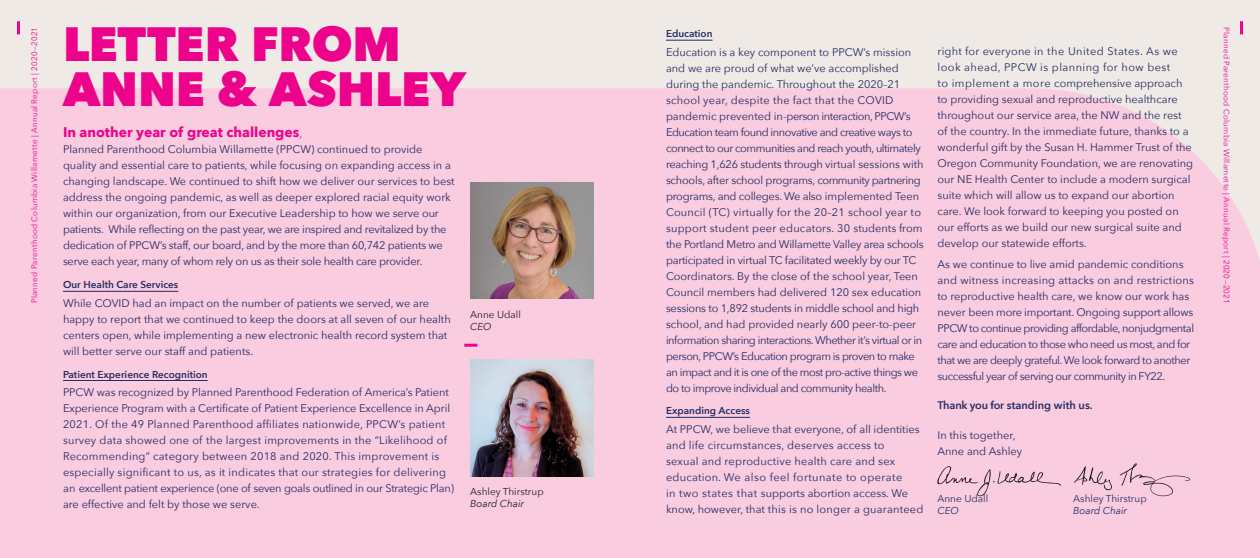
<style>
.page{position:relative;width:1260px;height:558px;background:#fff}
.page>*{position:absolute;margin:0;border:0;box-sizing:border-box;transform-origin:0 0}
.t1{font:800 48px/45px "Avenir Next";letter-spacing:-.005em;color:#ed028c}
.body{font:700 14px "Avenir Next";color:#ed028c}
.body-2{font:11px/16px "Avenir Next";color:#242c64}
.body-3{font:11px/16px "Avenir Next";letter-spacing:-.02em;color:#242c64}
.body-4{font:11px/16px "Avenir Next";letter-spacing:-.04em;color:#242c64}
.body-5{font:11px/16px "Avenir Next";letter-spacing:.02em;color:#242c64}
.body-6{font:600 11px "Avenir Next";color:#242c64}
.subhead{font:600 10px "Avenir Next";color:#242c64}
.t2{font:10px/12px "Avenir Next";color:#231f20}
.t3{font:10px/12px "Avenir Next";color:#242c64}
.subhead_vertical{font:8px "Avenir Next";letter-spacing:.03em;color:#ed028c}
.s1{font-weight:400;font-size:11px}
.s2{font-style:italic}
</style>
<div class="page">
<div style="left:0;top:0;width:1260px;height:351px;background:#efeae5"></div>
<div style="left:0;top:88px;width:1260px;height:470px;background:#f9ccdf"></div>
<svg style="left:73px;top:79px;width:18px;height:16px"></svg>
<svg style="left:278px;top:79px;width:19px;height:16px"></svg>
<hr style="left:63px;top:291px;width:115px;height:1px;background:#242c64">
<hr style="left:63px;top:380px;width:145px;height:1px;background:#242c64">
<hr style="left:666px;top:40px;width:47px;height:1px;background:#242c64">
<hr style="left:666px;top:417px;width:84px;height:1px;background:#242c64">
<svg style="left:464px;top:344px;width:13px;height:3px"></svg>
<img style="left:470px;top:183px;width:124px;height:116px">
<img style="left:470px;top:359px;width:124px;height:117px">
<svg style="left:1240px;top:21px;width:3px;height:13px"></svg>
<svg style="left:17px;top:21px;width:3px;height:13px"></svg>
<img style="left:937px;top:465px;width:124px;height:31px">
<img style="left:1073px;top:463px;width:117px;height:35px">
<p class="subhead_vertical" style="left:27px;top:303px;width:278px;rotate:-90deg">Planned Parenthood Columbia Willamette | Annual Report | 2020—2021</p>
<p class="t1" style="left:63px;top:21px;width:405px">LETTER FROM<br>ANNE &amp; ASHLEY</p>
<p class="subhead_vertical" style="left:1233px;top:27px;width:278px;rotate:90deg">Planned Parenthood Columbia Willamette | Annual Report | 2020—2021</p>
<p class="subhead" style="left:666px;top:25px;width:48px">Education</p>
<p class="body-3" style="left:666px;top:43px;width:259px">Education is a key component to PPCW’s mission and we are proud of what we’ve accomplished during the pandemic. Throughout the 2020–21 school year, despite the fact that the COVID pandemic prevented in-person interaction, PPCW’s Education team found innovative and creative ways to connect to our communities and reach youth, ultimately reaching 1,626 students through virtual sessions with schools, after school programs, community partnering programs, and colleges. We also implemented Teen Council (TC) virtually for the 20–21 school year to support student peer educators. 30 students from the Portland Metro and Willamette Valley area schools participated in virtual TC facilitated weekly by our TC Coordinators. By the close of the school year, Teen Council members had delivered 120 sex education sessions to 1,892 students in middle school and high school, and had provided nearly 600 peer-to-peer information sharing interactions. Whether it’s virtual or in person, PPCW’s Education program is proven to make an impact and it is one of the most pro-active things we do to improve individual and community health.</p>
<p class="subhead" style="left:666px;top:402px;width:86px">Expanding Access</p>
<p class="body-5" style="left:666px;top:420px;width:259px">At PPCW, we believe that everyone, of all identities and life circumstances, deserves access to<br>sexual and reproductive health care and sex education. We also feel fortunate to operate<br>in two states that supports abortion access. We know, however, that this is no longer a guaranteed</p>
<p class="body-2" style="left:938px;top:43px;width:257px">right for everyone in the United States. As we look ahead, PPCW is planning for how best<br>to implement a more comprehensive approach to providing sexual and reproductive healthcare throughout our service area, the NW and the rest of the country. In the immediate future, thanks to a wonderful gift by the Susan H. Hammer Trust of the Oregon Community Foundation, we are renovating our NE Health Center to include a modern surgical suite which will allow us to expand our abortion care. We look forward to keeping you posted on our efforts as we build our new surgical suite and develop our statewide efforts.</p>
<p class="body-4" style="left:938px;top:255px;width:258px">As we continue to live amid pandemic conditions and witness increasing attacks on and restrictions to reproductive health care, we know our work has never been more important. Ongoing support allows PPCW to continue providing affordable, nonjudgmental care and education to those who need us most, and for that we are deeply grateful. We look forward to another successful year of serving our community in FY22.</p>
<p class="body-6" style="left:938px;top:396px;width:157px">Thank you for standing with us.</p>
<p class="body-2" style="left:938px;top:426px;width:80px">In this together,</p>
<p class="body-2" style="left:938px;top:442px;width:86px">Anne and Ashley</p>
<p class="body" style="left:63px;top:120px;width:241px">In another year of great challenges<span class="s1">,</span></p>
<p class="body-2" style="left:63px;top:141px;width:393px">Planned Parenthood Columbia Willamette (PPCW) continued to provide quality and essential care to patients, while focusing on expanding access in a changing landscape. We continued to shift how we deliver our services to best address the ongoing pandemic, as well as deeper explored racial equity work within our organization, from our Executive Leadership to how we serve our patients. While reflecting on the past year, we are inspired and revitalized by the dedication of PPCW’s staff, our board, and by the more than 60,742 patients we serve each year, many of whom rely on us as their sole health care provider.</p>
<p class="subhead" style="left:63px;top:276px;width:117px">Our Health Care Services</p>
<p class="body-2" style="left:63px;top:294px;width:389px">While COVID had an impact on the number of patients we served, we are happy to report that we continued to keep the doors at all seven of our health centers open, while implementing a new electronic health record system that will better serve our staff and patients.</p>
<p class="subhead" style="left:63px;top:365px;width:146px">Patient Experience Recognition</p>
<p class="body-2" style="left:63px;top:384px;width:393px">PPCW was recognized by Planned Parenthood Federation of America’s Patient Experience Program with a Certificate of Patient Experience Excellence in April 2021. Of the 49 Planned Parenthood affiliates nationwide, PPCW’s patient survey data showed one of the largest improvements in the “Likelihood of Recommending” category between 2018 and 2020. This improvement is especially significant to us, as it indicates that our strategies for delivering an excellent patient experience (one of seven goals outlined in our Strategic Plan) are effective and felt by those we serve.</p>
<p class="t2" style="left:470px;top:308px;width:52px">Anne Udall<br><span class="s2">CEO</span></p>
<p class="t2" style="left:470px;top:485px;width:75px">Ashley Thirstrup<br><span class="s2">Board Chair</span></p>
<p class="t3" style="left:1073px;top:492px;width:75px">Ashley Thirstrup<br><span class="s2">Board Chair</span></p>
<p class="t3" style="left:938px;top:492px;width:52px">Anne Udall<br><span class="s2">CEO</span></p>
</div>
